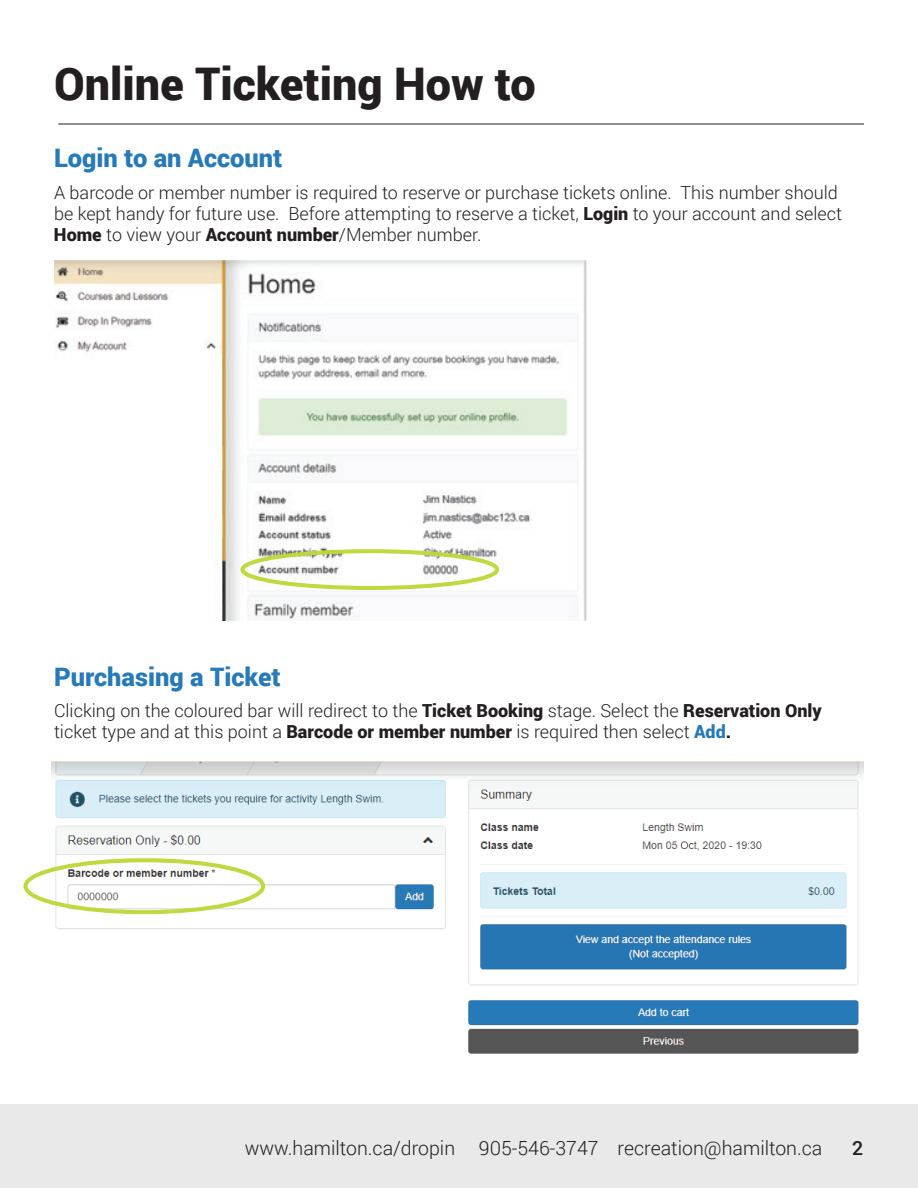
<style>
.page{position:relative;width:918px;height:1188px;background:#fff}
.page>*{position:absolute;margin:0;border:0;box-sizing:border-box;transform-origin:0 0}
.t1{font:900 45px "Roboto";color:#231f20}
.t2{font:900 25.5px "Roboto";color:#277ab8}
.t3{font:300 19.5px "Roboto";color:#231f20}
.t4{font:500 19.5px "Roboto";color:#231f20}
.t5{font:300 18px/21px "Roboto";color:#231f20}
.s1{font-weight:900}
.s2{font-weight:900;color:#277ab8}
</style>
<div class="page">
<div style="left:0;top:1104px;width:918px;height:84px;background:#e9e9e9"></div>
<img style="left:51px;top:761px;width:812px;height:293px">
<img style="left:54px;top:261px;width:533px;height:359px">
<div style="left:240px;top:549px;width:259px;height:41px;border:4px solid #c0d738;border-radius:50%"></div>
<div style="left:23px;top:858px;width:242px;height:56px;border:4px solid #c0d738;border-radius:50%"></div>
<hr style="left:58px;top:124px;width:806px;height:1px;background:#231f20">
<h1 class="t1" style="left:54px;top:52px;width:483px">Online Ticketing How to</h1>
<h2 class="t2" style="left:54px;top:140px;width:230px">Login to an Account</h2>
<p class="t5" style="left:54px;top:181px;width:790px">A barcode or member number is required to reserve or purchase tickets online. This number should be kept handy for future use. Before attempting to reserve a ticket, <span class="s1">Login</span> to your account and select<br><span class="s1">Home</span> to view your <span class="s1">Account number</span>/Member number.</p>
<h2 class="t2" style="left:54px;top:658px;width:228px">Purchasing a Ticket</h2>
<p class="t5" style="left:54px;top:700px;width:769px">Clicking on the coloured bar will redirect to the <span class="s1">Ticket Booking</span> stage. Select the <span class="s1">Reservation Only </span>ticket type and at this point a <span class="s1">Barcode or member number</span> is required then select <span class="s2">Add</span><span class="s1">.</span></p>
<p class="t3" style="left:245px;top:1134px;width:579px">www.hamilton.ca/dropin 905-546-3747 recreation@hamilton.ca</p>
<p class="t4" style="left:852px;top:1134px;width:13px">2</p>
</div>
